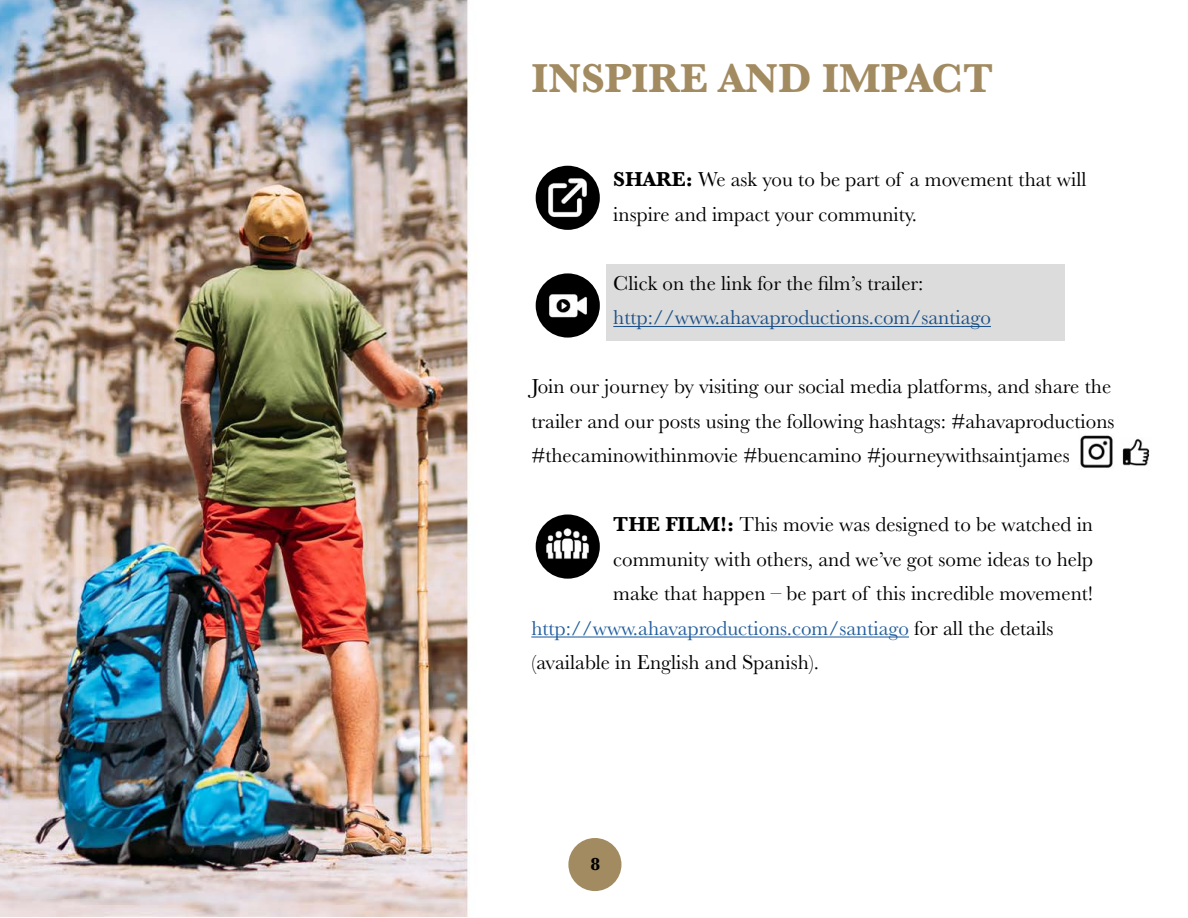
<style>
.page{position:relative;width:1188px;height:918px;background:#fff}
.page>*{position:absolute;margin:0;border:0;box-sizing:border-box;transform-origin:0 0}
.t1{font:700 42px "Baskerville";color:#a38b61}
.t2{font:21px/34.5px "Baskerville";color:#000}
.t3{font:21px "Baskerville";color:#215e9e}
.t4{font:700 18px "Baskerville";color:#000}
.s1{font-weight:700}
.s2{color:#000}
</style>
<div class="page">
<img style="left:0;top:0;width:622px;height:917px">
<hr style="left:531px;top:636px;width:378px;height:2px;background:#215e9e">
<div style="left:568px;top:838px;width:53px;height:53px;background:#a38b61;border-radius:50%"></div>
<div style="left:536px;top:166px;width:64px;height:64px;background:#000;border-radius:50%"></div>
<img style="left:548px;top:178px;width:39px;height:40px">
<div style="left:536px;top:273px;width:64px;height:65px;background:#000;border-radius:50%"></div>
<img style="left:540px;top:282px;width:55px;height:55px">
<div style="left:536px;top:515px;width:64px;height:64px;background:#000;border-radius:50%"></div>
<img style="left:540px;top:514px;width:55px;height:55px">
<div style="left:606px;top:264px;width:459px;height:77px;background:#dcdcdc"></div>
<img style="left:1080px;top:435px;width:33px;height:33px">
<img style="left:1122px;top:438px;width:28px;height:28px">
<h1 class="t1" style="left:531px;top:49px;width:463px">INSPIRE AND IMPACT</h1>
<p class="t2" style="left:613px;top:163px;width:475px"><span class="s1">SHARE:</span> We ask you to be part of a movement that will inspire and impact your community.</p>
<p class="t2" style="left:613px;top:266px;width:312px">Click on the link for the film’s trailer:</p>
<p class="t3" style="left:613px;top:304px;width:379px">http://www.ahavaproductions.com/santiago</p>
<p class="t2" style="left:531px;top:370px;width:585px">Join our journey by visiting our social media platforms, and share the trailer and our posts using the following hashtags: #ahavaproductions #thecaminowithinmovie #buencamino #journeywithsaintjames</p>
<p class="t2" style="left:613px;top:508px;width:481px"><span class="s1">THE FILM!:</span> This movie was designed to be watched in</p>
<p class="t2" style="left:613px;top:542px;width:481px">community with others, and we’ve got some ideas to help</p>
<p class="t2" style="left:613px;top:577px;width:481px">make that happen – be part of this incredible movement!</p>
<p class="t3" style="left:531px;top:615px;width:524px">http://www.ahavaproductions.com/santiago <span class="s2">for all the details</span></p>
<p class="t2" style="left:531px;top:646px;width:289px">(available in English and Spanish).</p>
<p class="t4" style="left:591px;top:851px;width:11px">8</p>
</div>
